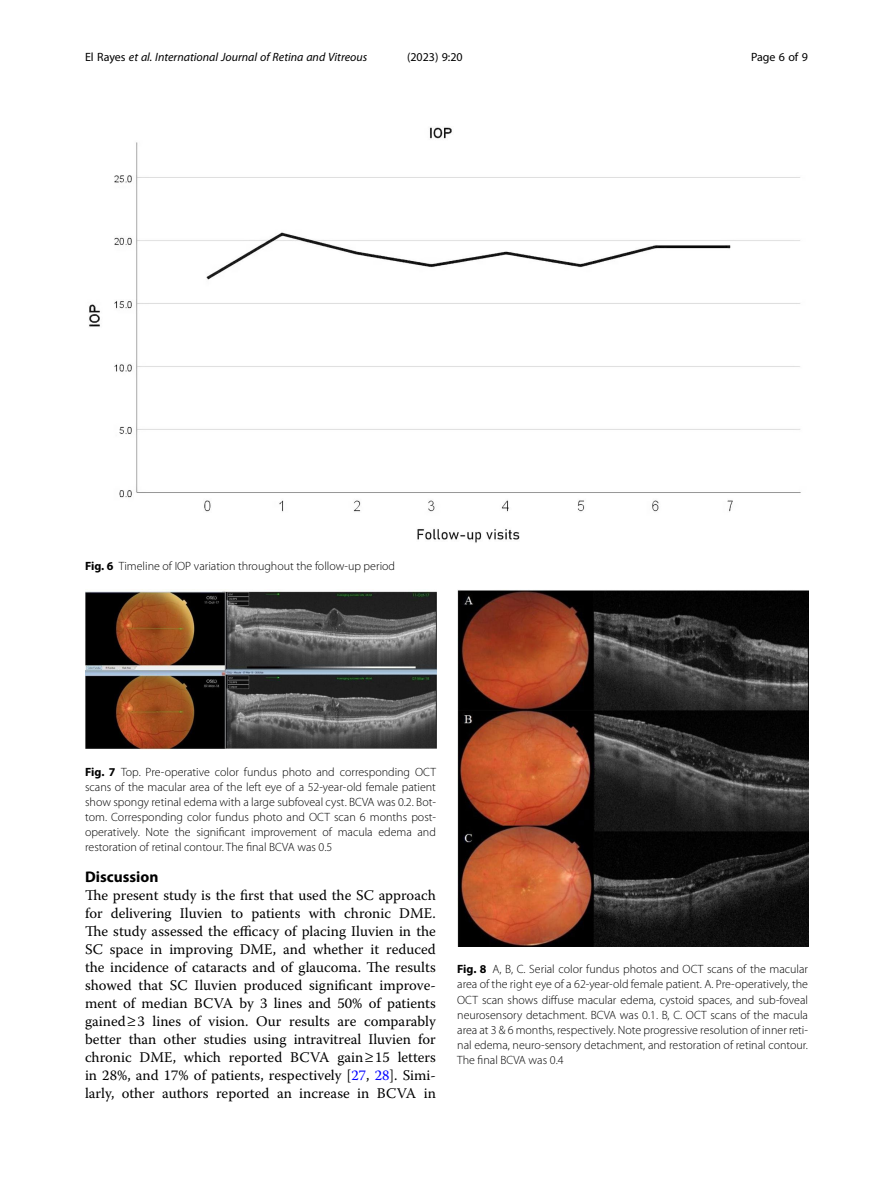
<style>
.page{position:relative;width:893px;height:1191px;background:#fff}
.page>*{position:absolute;margin:0;border:0;box-sizing:border-box;transform-origin:0 0}
.Head_1{font:700 15.45px "Myriad Pro";color:#000}
.Body_Text{font:14.7px/18px "Warnock Pro";color:#000;text-align:justify}
.Figure_Caption{font:300 12px/15px "Myriad Pro";color:#000;text-align:justify}
.t1{font:italic 12px "Myriad Pro";color:#000}
.t2{font:12px "Myriad Pro";color:#000}
.s1{font-style:normal}
.s2{font-weight:700}
.s3{color:#00f}
</style>
<div class="page">
<img style="left:457px;top:590px;width:351px;height:356px">
<img style="left:85px;top:589px;width:351px;height:160px">
<img style="left:89px;top:127px;width:712px;height:416px">
<p class="t1" style="left:85px;top:50px;width:284px"><span class="s1">El Rayes</span> et al. International Journal of Retina and Vitreous</p>
<p class="t2" style="left:407px;top:50px;width:57px">(2023) 9:20</p>
<p class="t2" style="left:751px;top:50px;width:58px">Page 6 of 9</p>
<p class="Figure_Caption" style="left:85px;top:559px;width:312px"><span class="s2">Fig. 6</span> Timeline of IOP variation throughout the follow-up period</p>
<p class="Figure_Caption" style="left:85px;top:765px;width:352px"><span class="s2">Fig. 7</span> Top. Pre-operative color fundus photo and corresponding OCT scans of the macular area of the left eye of a 52-year-old female patient show spongy retinal edema with a large subfoveal cyst. BCVA was 0.2. Bot&shy;tom. Corresponding color fundus photo and OCT scan 6 months post&shy;operatively. Note the significant improvement of macula edema and restoration of retinal contour. The final BCVA was 0.5</p>
<p class="Head_1" style="left:85px;top:867px;width:75px">Discussion</p>
<p class="Body_Text" style="left:85px;top:886px;width:352px">The present study is the first that used the SC approach for delivering Iluvien to patients with chronic DME.<br>The study assessed the efficacy of placing Iluvien in the SC space in improving DME, and whether it reduced the incidence of cataracts and of glaucoma. The results showed that SC Iluvien produced significant improve&shy;ment of median BCVA by 3 lines and 50% of patients gained≥3 lines of vision. Our results are comparably better than other studies using intravitreal Iluvien for chronic DME, which reported BCVA gain≥15 letters in 28%, and 17% of patients, respectively [<span class="s3">27</span>, <span class="s3">28</span>]. Simi&shy;larly, other authors reported an increase in BCVA in</p>
<p class="Figure_Caption" style="left:457px;top:962px;width:352px"><span class="s2">Fig. 8</span> A, B, C. Serial color fundus photos and OCT scans of the macular area of the right eye of a 62-year-old female patient. A. Pre-operatively, the OCT scan shows diffuse macular edema, cystoid spaces, and sub-foveal neurosensory detachment. BCVA was 0.1. B, C. OCT scans of the macula area at 3 &amp; 6 months, respectively. Note progressive resolution of inner reti&shy;nal edema, neuro-sensory detachment, and restoration of retinal contour.<br>The final BCVA was 0.4</p>
</div>
